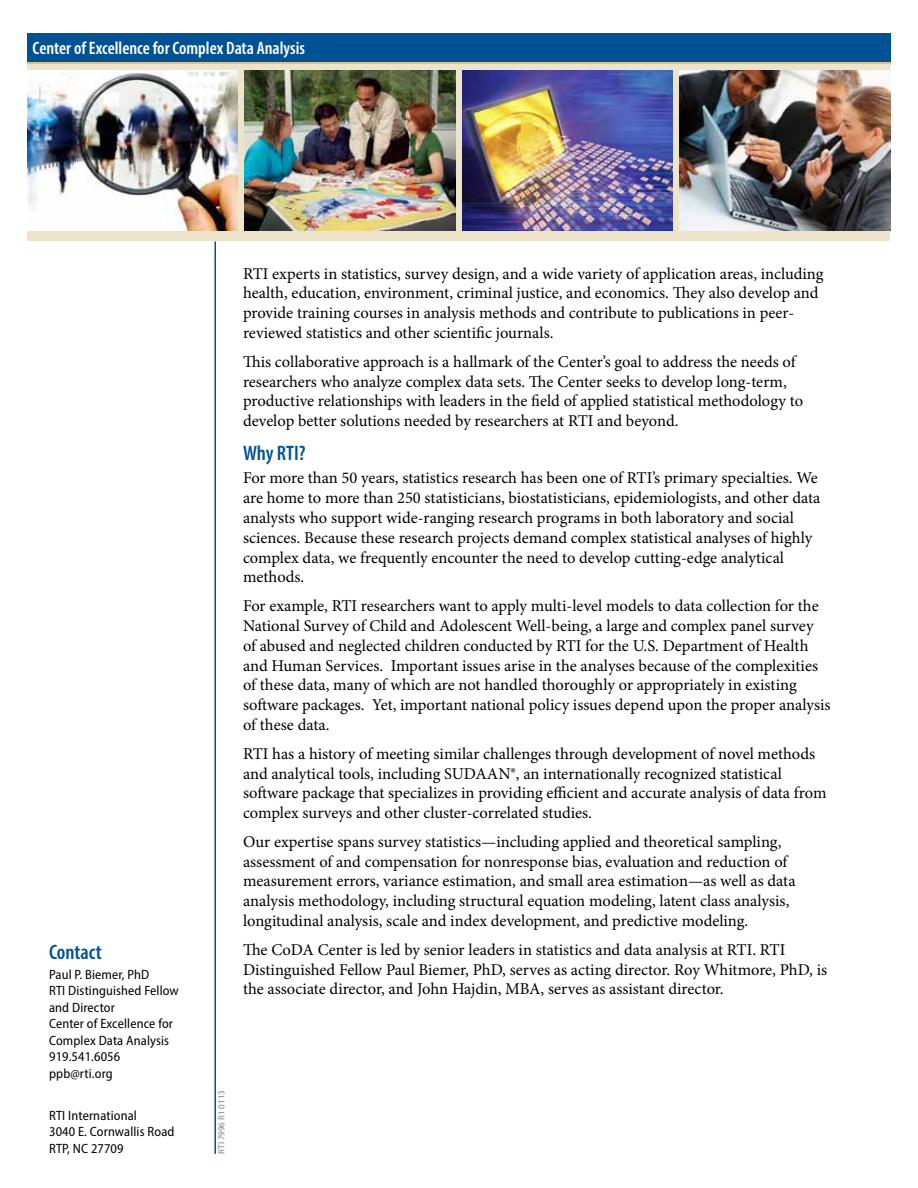
<style>
.page{position:relative;width:918px;height:1188px;background:#fff}
.page>*{position:absolute;margin:0;border:0;box-sizing:border-box;transform-origin:0 0}
.t1{font:600 condensed 21px "Myriad Pro";color:#005295}
.t2{font:600 condensed 18px "Myriad Pro";color:#fff}
.t3{font:16.5px/19.8px "Minion Pro";color:#000}
.t4{font:semi-condensed 13.5px/16.5px "Myriad Pro";letter-spacing:.01em;color:#000}
.t5{font:9px "Myriad Pro";color:#808285}
</style>
<div class="page">
<svg style="left:27px;top:62px;width:864px;height:3px;background:#dfcea4"></svg>
<div style="left:27px;top:34px;width:864px;height:28px;background:#005295"></div>
<hr style="left:214px;top:242px;width:2px;height:912px;background:#005295">
<div style="left:27px;top:65px;width:863px;height:176px;background:#eee3cb"></div>
<img style="left:27px;top:70px;width:211px;height:161px">
<img style="left:680px;top:70px;width:210px;height:160px">
<img style="left:245px;top:70px;width:210px;height:161px">
<img style="left:462px;top:70px;width:211px;height:161px">
<p class="t2" style="left:33px;top:37px;width:274px">Center of Excellence for Complex Data Analysis</p>
<p class="t1" style="left:49px;top:939px;width:54px">Contact</p>
<p class="t4" style="left:49px;top:966px;width:131px">Paul P. Biemer, PhD<br>RTI Distinguished Fellow and Director<br>Center of Excellence for<br>Complex Data Analysis<br>919.541.6056 ppb@rti.org</p>
<p class="t4" style="left:49px;top:1107px;width:127px">RTI International<br>3040 E. Cornwallis Road<br>RTP, NC 27709</p>
<p class="t3" style="left:243px;top:264px;width:582px">RTI experts in statistics, survey design, and a wide variety of application areas, including health, education, environment, criminal justice, and economics. They also develop and provide training courses in analysis methods and contribute to publications in peer&shy;reviewed statistics and other scientific journals.</p>
<p class="t3" style="left:243px;top:352px;width:562px">This collaborative approach is a hallmark of the Center’s goal to address the needs of researchers who analyze complex data sets. The Center seeks to develop long-term, productive relationships with leaders in the field of applied statistical methodology to develop better solutions needed by researchers at RTI and beyond.</p>
<p class="t1" style="left:243px;top:440px;width:64px">Why RTI?</p>
<p class="t3" style="left:243px;top:468px;width:579px">For more than 50 years, statistics research has been one of RTI’s primary specialties. We are home to more than 250 statisticians, biostatisticians, epidemiologists, and other data analysts who support wide-ranging research programs in both laboratory and social sciences. Because these research projects demand complex statistical analyses of highly complex data, we frequently encounter the need to develop cutting-edge analytical methods.</p>
<p class="t3" style="left:243px;top:596px;width:589px">For example, RTI researchers want to apply multi-level models to data collection for the National Survey of Child and Adolescent Well-being, a large and complex panel survey of abused and neglected children conducted by RTI for the U.S. Department of Health and Human Services. Important issues arise in the analyses because of the complexities of these data, many of which are not handled thoroughly or appropriately in existing software packages. Yet, important national policy issues depend upon the proper analysis of these data.</p>
<p class="t3" style="left:243px;top:744px;width:585px">RTI has a history of meeting similar challenges through development of novel methods and analytical tools, including SUDAAN®, an internationally recognized statistical software package that specializes in providing efficient and accurate analysis of data from complex surveys and other cluster-correlated studies.</p>
<p class="t3" style="left:243px;top:832px;width:554px">Our expertise spans survey statistics—including applied and theoretical sampling, assessment of and compensation for nonresponse bias, evaluation and reduction of measurement errors, variance estimation, and small area estimation—as well as data analysis methodology, including structural equation modeling, latent class analysis, longitudinal analysis, scale and index development, and predictive modeling.</p>
<p class="t3" style="left:243px;top:940px;width:586px">The CoDA Center is led by senior leaders in statistics and data analysis at RTI. RTI<br>Distinguished Fellow Paul Biemer, PhD, serves as acting director. Roy Whitmore, PhD, is the associate director, and John Hajdin, MBA, serves as assistant director.</p>
<p class="t5" style="left:216px;top:1154px;width:65px;rotate:-90deg">RTI 7996 R1 0113</p>
</div>
